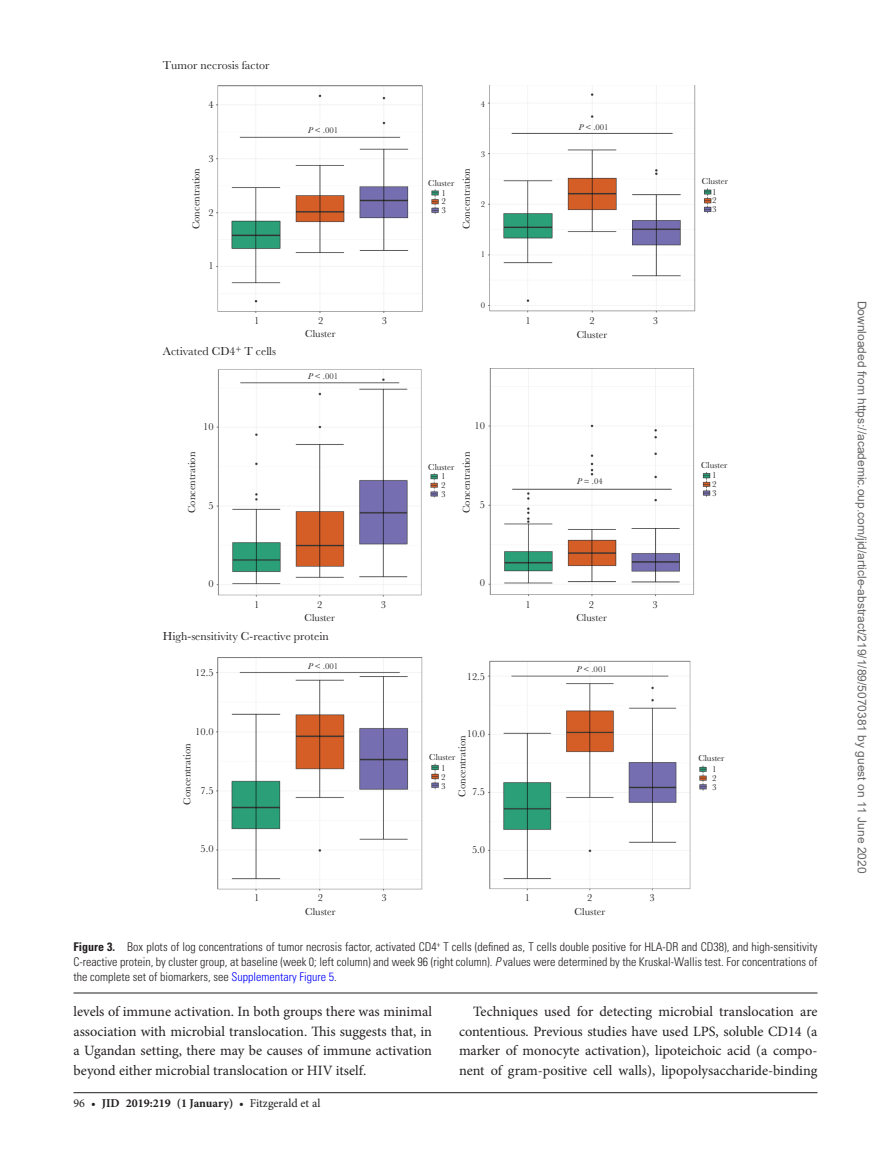
<style>
.page{position:relative;width:891px;height:1174px;background:#fff}
.page>*{position:absolute;margin:0;border:0;box-sizing:border-box;transform-origin:0 0}
.t1{font:14.25px/19.5px "Minion Pro";color:#231f20;text-align:justify}
.t2{font:300 condensed 12px/15px "Univers LT Std";color:#231f20;text-align:justify}
.t3{font:12px "Arial";color:#666}
.t4{font:12px "Baskerville MT Std";color:#231f20}
.t5{font:700 12px "Minion Pro";color:#231f20}
.t6{font:10.5px "Baskerville MT Std";color:#231f20}
.t7{font:9px/9px "Baskerville MT Std";color:#231f20}
.t8{font:8.7px "Baskerville MT Std";color:#231f20}
.s1{font-style:italic}
.s2{font-weight:700}
.s3{color:#00f}
.s4{font-weight:400}
</style>
<div class="page">
<hr style="left:74px;top:1092px;width:744px;height:1px;background:#231f20">
<hr style="left:74px;top:993px;width:744px;height:1px;background:#231f20">
<img style="left:216px;top:368px;width:495px;height:229px">
<img style="left:217px;top:658px;width:490px;height:233px">
<img style="left:217px;top:85px;width:495px;height:227px">
<p class="t4" style="left:163px;top:58px;width:108px">Tumor necrosis factor</p>
<p class="t6" style="left:208px;top:99px;width:7px">4</p>
<p class="t8" style="left:481px;top:99px;width:6px">4</p>
<p class="t8" style="left:308px;top:125px;width:32px"><span class="s1">P</span> &lt; .001</p>
<p class="t8" style="left:578px;top:122px;width:32px"><span class="s1">P</span> &lt; .001</p>
<p class="t6" style="left:208px;top:152px;width:7px">3</p>
<p class="t8" style="left:481px;top:149px;width:6px">3</p>
<p class="t6" style="left:190px;top:229px;width:63px;rotate:-90deg">Concentration</p>
<p class="t6" style="left:208px;top:206px;width:7px">2</p>
<p class="t7" style="left:428px;top:177px;width:28px;line-height:10.2px;text-align:center">Cluster<br>1</p>
<p class="t7" style="left:441px;top:197px;width:6px">2<br>3</p>
<p class="t6" style="left:461px;top:229px;width:63px;rotate:-90deg">Concentration</p>
<p class="t8" style="left:481px;top:199px;width:6px">2</p>
<p class="t7" style="left:702px;top:176px;width:28px;line-height:10.6px;text-align:center">Cluster<br>1</p>
<p class="t7" style="left:712px;top:196px;width:6px">2<br>3</p>
<p class="t8" style="left:481px;top:249px;width:6px">1</p>
<p class="t6" style="left:208px;top:259px;width:7px">1</p>
<p class="t8" style="left:481px;top:300px;width:6px">0</p>
<p class="t6" style="left:254px;top:314px;width:7px">1</p>
<p class="t6" style="left:318px;top:314px;width:7px">2</p>
<p class="t6" style="left:382px;top:314px;width:7px">3</p>
<p class="t6" style="left:525px;top:315px;width:7px">1</p>
<p class="t6" style="left:589px;top:315px;width:7px">2</p>
<p class="t6" style="left:653px;top:315px;width:7px">3</p>
<p class="t6" style="left:305px;top:327px;width:32px">Cluster</p>
<p class="t6" style="left:577px;top:328px;width:32px">Cluster</p>
<p class="t4" style="left:163px;top:344px;width:115px">Activated CD4<sup>+</sup> T cells</p>
<p class="t8" style="left:308px;top:371px;width:32px"><span class="s1">P</span> &lt; .001</p>
<p class="t6" style="left:203px;top:420px;width:12px">10</p>
<p class="t6" style="left:475px;top:420px;width:12px">10</p>
<p class="t6" style="left:186px;top:513px;width:63px;rotate:-90deg">Concentration</p>
<p class="t6" style="left:208px;top:499px;width:7px">5</p>
<p class="t7" style="left:428px;top:463px;width:28px;text-align:center">Cluster<br>1<br>2<br>3</p>
<p class="t6" style="left:461px;top:513px;width:63px;rotate:-90deg">Concentration</p>
<p class="t6" style="left:480px;top:498px;width:7px">5</p>
<p class="t8" style="left:577px;top:476px;width:27px"><span class="s1">P</span> = .04</p>
<p class="t7" style="left:701px;top:460px;width:28px;line-height:10.5px;text-align:center">Cluster<br>1</p>
<p class="t7" style="left:712px;top:480px;width:6px">2<br>3</p>
<p class="t6" style="left:208px;top:578px;width:7px">0</p>
<p class="t6" style="left:480px;top:577px;width:7px">0</p>
<p class="t6" style="left:254px;top:598px;width:7px">1</p>
<p class="t6" style="left:317px;top:598px;width:7px">2</p>
<p class="t6" style="left:381px;top:598px;width:7px">3</p>
<p class="t6" style="left:304px;top:612px;width:32px">Cluster</p>
<p class="t6" style="left:526px;top:598px;width:7px">1</p>
<p class="t6" style="left:589px;top:598px;width:7px">2</p>
<p class="t6" style="left:652px;top:598px;width:7px">3</p>
<p class="t6" style="left:576px;top:612px;width:32px">Cluster</p>
<p class="t4" style="left:163px;top:629px;width:167px">High-sensitivity C-reactive protein</p>
<p class="t6" style="left:195px;top:666px;width:20px">12.5</p>
<p class="t8" style="left:308px;top:662px;width:32px"><span class="s1">P</span> &lt; .001</p>
<p class="t6" style="left:467px;top:670px;width:20px">12.5</p>
<p class="t8" style="left:576px;top:664px;width:32px"><span class="s1">P</span> &lt; .001</p>
<p class="t6" style="left:195px;top:725px;width:20px">10.0</p>
<p class="t6" style="left:181px;top:805px;width:63px;rotate:-90deg">Concentration</p>
<p class="t6" style="left:201px;top:785px;width:15px">7.5</p>
<p class="t6" style="left:467px;top:728px;width:20px">10.0</p>
<p class="t6" style="left:456px;top:797px;width:63px;rotate:-90deg">Concentration</p>
<p class="t7" style="left:429px;top:752px;width:28px;line-height:10.9px;text-align:center">Cluster<br>1</p>
<p class="t7" style="left:441px;top:772px;width:6px">2<br>3</p>
<p class="t6" style="left:472px;top:786px;width:15px">7.5</p>
<p class="t7" style="left:712px;top:753px;width:14px;line-height:10.9px;text-indent:-14px">Cluster<br>1</p>
<p class="t7" style="left:712px;top:774px;width:6px">2<br>3</p>
<p class="t6" style="left:201px;top:843px;width:15px">5.0</p>
<p class="t6" style="left:472px;top:843px;width:15px">5.0</p>
<p class="t6" style="left:254px;top:892px;width:7px">1</p>
<p class="t6" style="left:318px;top:892px;width:7px">2</p>
<p class="t6" style="left:381px;top:892px;width:7px">3</p>
<p class="t6" style="left:305px;top:905px;width:32px">Cluster</p>
<p class="t6" style="left:525px;top:892px;width:7px">1</p>
<p class="t6" style="left:587px;top:892px;width:7px">2</p>
<p class="t6" style="left:650px;top:892px;width:7px">3</p>
<p class="t6" style="left:575px;top:905px;width:32px">Cluster</p>
<p class="t2" style="left:74px;top:939px;width:746px"><span class="s2">Figure 3.</span> Box plots of log concentrations of tumor necrosis factor, activated CD4<sup>+</sup> T cells (defined as, T cells double positive for HLA-DR and CD38), and high-sensitivity C-reactive protein, by cluster group, at baseline (week 0; left column) and week 96 (right column). <span class="s1">P</span> values were determined by the Kruskal-Wallis test. For concentrations of the complete set of biomarkers, see <span class="s3">Supplementary Figure 5</span>.</p>
<p class="t1" style="left:74px;top:1002px;width:360px">levels of immune activation. In both groups there was minimal association with microbial translocation. This suggests that, in a Ugandan setting, there may be causes of immune activation beyond either microbial translocation or HIV itself.</p>
<p class="t1" style="left:459px;top:1002px;width:360px;text-indent:14px">Techniques used for detecting microbial translocation are contentious. Previous studies have used LPS, soluble CD14 (a marker of monocyte activation), lipoteichoic acid (a compo&shy;nent of gram-positive cell walls), lipopolysaccharide-binding</p>
<p class="t5" style="left:74px;top:1094px;width:248px"><span class="s4">96 •</span> JID 2019:219 (1 January) <span class="s4">• Fitzgerald et al</span></p>
<p class="t3" style="left:866px;top:301px;width:574px;rotate:90deg">Downloaded from https://academic.oup.com/jid/article-abstract/219/1/89/5070381 by guest on 11 June 2020</p>
</div>
